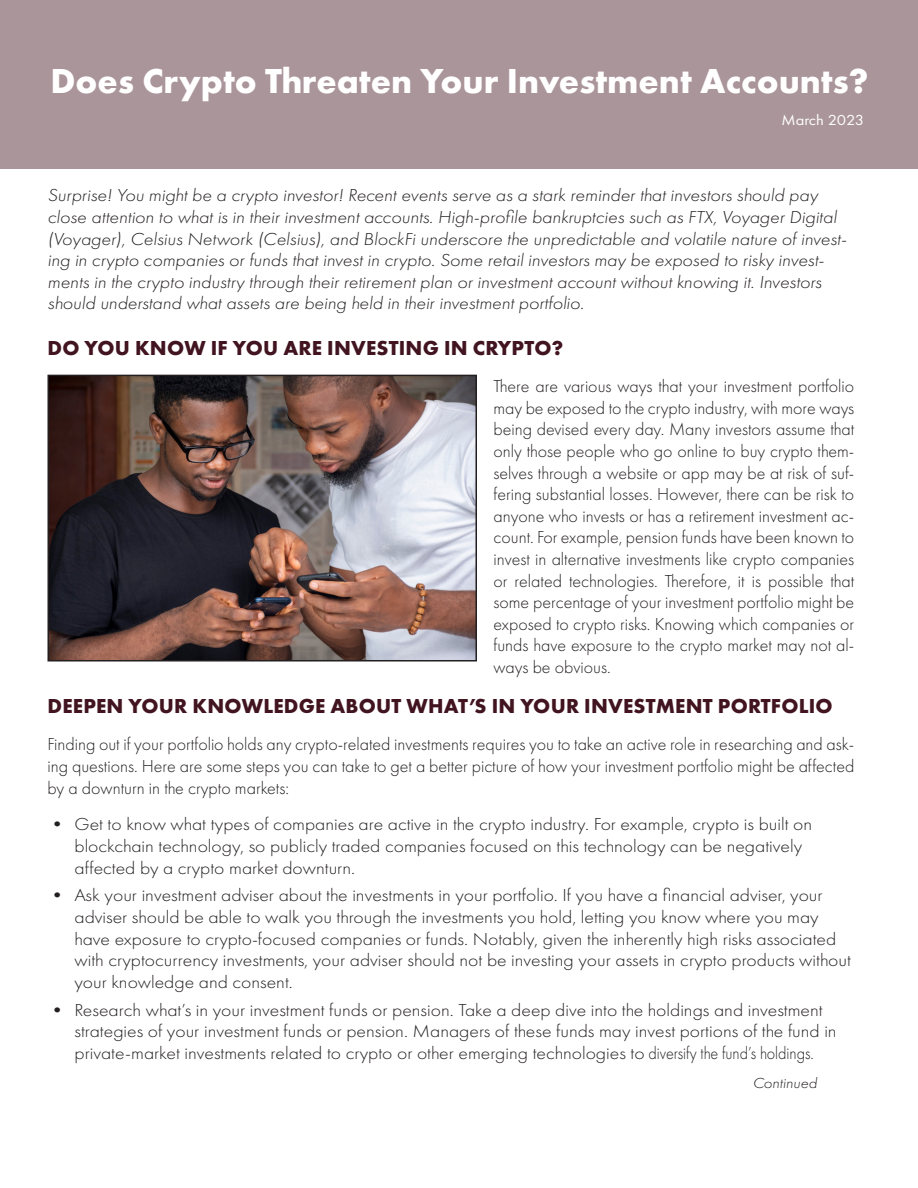
<style>
.page{position:relative;width:918px;height:1188px;background:#fff}
.page>*{position:absolute;margin:0;border:0;box-sizing:border-box;transform-origin:0 0}
.Header_-_text{font:700 36px "Futura PT";color:#fff}
.Paragraph_Style_1{font:700 21px "Futura PT";letter-spacing:.01em;color:#411420}
.Body_-_section_title{font:700 21px "Futura PT";letter-spacing:.01em;color:#411420}
.Body{font:300 18px/21.6px "Futura PT";color:#231f20;scale:1.1 1}
.Body-2{font:300 18px/21.6px "Futura PT";color:#231f20;text-align:justify}
.Body-3{font:italic 300 18px/21.6px "Futura PT";color:#231f20;scale:1.1 1}
.Body-4{font:italic 300 15px "Futura PT";color:#231f20;scale:1.1 1}
.Body-5{font:15px "Futura PT";color:#fff;scale:1.1 1}
</style>
<div class="page">
<div style="left:0;top:0;width:918px;height:169px;background:#aa959b"></div>
<img style="left:50px;top:378px;width:424px;height:281px">
<div style="left:47px;top:375px;width:430px;height:287px;border:2px solid #231f20"></div>
<p class="Header_-_text" style="left:51px;top:58px;width:819px">Does Crypto Threaten Your Investment Accounts?</p>
<p class="Body-5" style="left:781px;top:111px;width:77px">March 2023</p>
<p class="Body-3" style="left:47px;top:185px;width:728px">Surprise! You might be a crypto investor! Recent events serve as a stark reminder that investors should pay close attention to what is in their investment accounts. High-profile bankruptcies such as FTX, Voyager Digital (Voyager), Celsius Network (Celsius), and BlockFi underscore the unpredictable and volatile nature of invest&shy;ing in crypto companies or funds that invest in crypto. Some retail investors may be exposed to risky invest&shy;ments in the crypto industry through their retirement plan or investment account without knowing it. Investors should understand what assets are being held in their investment portfolio.</p>
<p class="Body_-_section_title" style="left:48px;top:335px;width:517px">DO YOU KNOW IF YOU ARE INVESTING IN CRYPTO?</p>
<p class="Body-2" style="left:494px;top:376px;width:362px">There are various ways that your investment portfolio may be exposed to the crypto industry, with more ways being devised every day. Many investors assume that only those people who go online to buy crypto them&shy;selves through a website or app may be at risk of suf&shy;fering substantial losses. However, there can be risk to anyone who invests or has a retirement investment ac&shy;count. For example, pension funds have been known to invest in alternative investments like crypto companies or related technologies. Therefore, it is possible that some percentage of your investment portfolio might be exposed to crypto risks. Knowing which companies or funds have exposure to the crypto market may not al&shy;ways be obvious.</p>
<p class="Paragraph_Style_1" style="left:48px;top:693px;width:787px">DEEPEN YOUR KNOWLEDGE ABOUT WHAT’S IN YOUR INVESTMENT PORTFOLIO</p>
<p class="Body-2" style="left:47px;top:734px;width:808px">Finding out if your portfolio holds any crypto-related investments requires you to take an active role in researching and ask&shy;ing questions. Here are some steps you can take to get a better picture of how your investment portfolio might be affected by a downturn in the crypto markets:</p>
<p class="Body" style="left:74px;top:814px;width:672px;text-indent:-27px">• Get to know what types of companies are active in the crypto industry. For example, crypto is built on blockchain technology, so publicly traded companies focused on this technology can be negatively affected by a crypto market downturn.</p>
<p class="Body" style="left:74px;top:885px;width:707px;text-indent:-27px">• Ask your investment adviser about the investments in your portfolio. If you have a financial adviser, your adviser should be able to walk you through the investments you hold, letting you know where you may have exposure to crypto-focused companies or funds. Notably, given the inherently high risks associated with cryptocurrency investments, your adviser should not be investing your assets in crypto products without your knowledge and consent.</p>
<p class="Body" style="left:74px;top:999px;width:694px;text-indent:-27px">• Research what’s in your investment funds or pension. Take a deep dive into the holdings and investment strategies of your investment funds or pension. Managers of these funds may invest portions of the fund in private-market investments related to crypto or other emerging technologies to diversify the fund’s holdings.</p>
<p class="Body-4" style="left:753px;top:1075px;width:60px">Continued</p>
</div>
